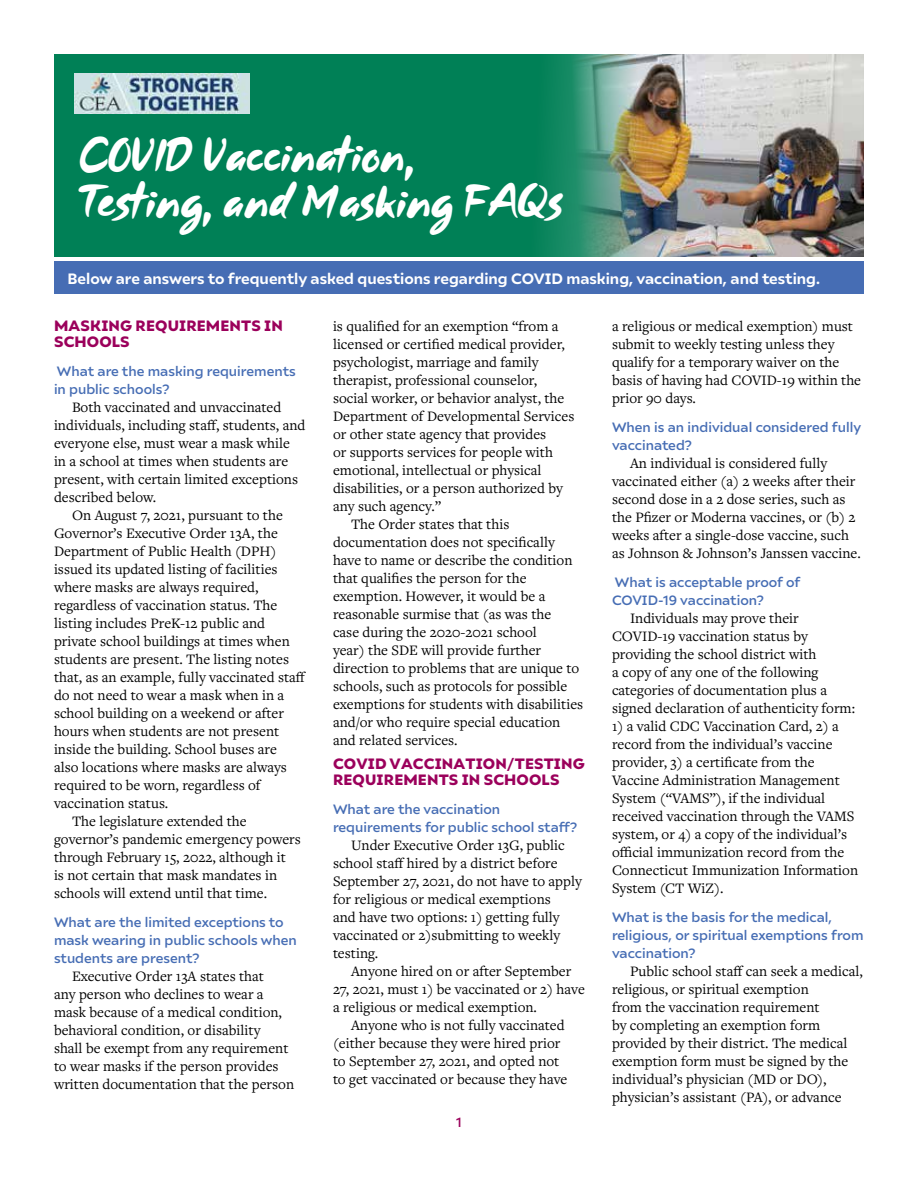
<style>
.page{position:relative;width:918px;height:1188px;background:#fff}
.page>*{position:absolute;margin:0;border:0;box-sizing:border-box;transform-origin:0 0}
.t1{font:46.5px/46.5px "Dennor";color:#fff}
.t2{font:15px/18px "Freight Text Pro";color:#000}
.t3{font:700 15px "Ariana Pro";color:#fff}
.t4{font:900 15px/16.5px "Ariana Pro";letter-spacing:.01em;color:#9b005b}
.t5{font:500 13.5px/18px "Ariana Pro";color:#466db4}
.t6{font:500 13.5px "Ariana Pro";color:#9b005b}
</style>
<div class="page">
<div style="left:54px;top:54px;width:810px;height:202px;background:#008056"></div>
<img style="left:567px;top:54px;width:297px;height:202px">
<div style="left:54px;top:262px;width:810px;height:32px;background:#466db4"></div>
<img style="left:75px;top:74px;width:174px;height:39px">
<h1 class="t1" style="left:79px;top:135px;width:485px">COVID Vaccination,<br>Testing, and Masking FAQs</h1>
<p class="t3" style="left:68px;top:268px;width:754px">Below are answers to frequently asked questions regarding COVID masking, vaccination, and testing.</p>
<p class="t4" style="left:54px;top:316px;width:230px">MASKING REQUIREMENTS IN<br>SCHOOLS</p>
<p class="t5" style="left:54px;top:361px;width:243px">What are the masking requirements in public schools?</p>
<p class="t2" style="left:72px;top:398px;width:211px">Both vaccinated and unvaccinated</p>
<p class="t2" style="left:54px;top:416px;width:253px">individuals, including staff, students, and</p>
<p class="t2" style="left:54px;top:434px;width:237px">everyone else, must wear a mask while</p>
<p class="t2" style="left:54px;top:452px;width:236px">in a school at times when students are</p>
<p class="t2" style="left:54px;top:470px;width:246px">present, with certain limited exceptions</p>
<p class="t2" style="left:54px;top:488px;width:104px">described below.</p>
<p class="t2" style="left:72px;top:506px;width:212px">On August 7, 2021, pursuant to the</p>
<p class="t2" style="left:54px;top:524px;width:225px">Governor’s Executive Order 13A, the</p>
<p class="t2" style="left:54px;top:542px;width:224px">Department of Public Health (DPH)</p>
<p class="t2" style="left:54px;top:560px;width:225px">issued its updated listing of facilities</p>
<p class="t2" style="left:54px;top:578px;width:206px">where masks are always required,</p>
<p class="t2" style="left:54px;top:596px;width:225px">regardless of vaccination status. The</p>
<p class="t2" style="left:54px;top:614px;width:213px">listing includes PreK-12 public and</p>
<p class="t2" style="left:54px;top:632px;width:237px">private school buildings at times when</p>
<p class="t2" style="left:54px;top:650px;width:237px">students are present. The listing notes</p>
<p class="t2" style="left:54px;top:668px;width:253px">that, as an example, fully vaccinated staff</p>
<p class="t2" style="left:54px;top:686px;width:232px">do not need to wear a mask when in a</p>
<p class="t2" style="left:54px;top:704px;width:231px">school building on a weekend or after</p>
<p class="t2" style="left:54px;top:722px;width:227px">hours when students are not present</p>
<p class="t2" style="left:54px;top:740px;width:224px">inside the building. School buses are</p>
<p class="t2" style="left:54px;top:758px;width:234px">also locations where masks are always</p>
<p class="t2" style="left:54px;top:776px;width:208px">required to be worn, regardless of</p>
<p class="t2" style="left:54px;top:794px;width:116px">vaccination status.</p>
<p class="t2" style="left:72px;top:812px;width:176px">The legislature extended the</p>
<p class="t2" style="left:54px;top:830px;width:248px">governor’s pandemic emergency powers</p>
<p class="t2" style="left:54px;top:848px;width:234px">through February 15, 2022, although it</p>
<p class="t2" style="left:54px;top:866px;width:225px">is not certain that mask mandates in</p>
<p class="t2" style="left:54px;top:884px;width:215px">schools will extend until that time.</p>
<p class="t5" style="left:54px;top:912px;width:244px">What are the limited exceptions to mask wearing in public schools when students are present?</p>
<p class="t2" style="left:54px;top:966px;width:242px;text-indent:18px">Executive Order 13A states that<br>any person who declines to wear a mask because of a medical condition, behavioral condition, or disability<br>shall be exempt from any requirement to wear masks if the person provides written documentation that the person</p>
<p class="t2" style="left:612px;top:317px;width:251px">a religious or medical exemption) must submit to weekly testing unless they qualify for a temporary waiver on the basis of having had COVID-19 within the prior 90 days.</p>
<p class="t5" style="left:612px;top:418px;width:251px">When is an individual considered fully vaccinated?</p>
<p class="t2" style="left:612px;top:454px;width:250px;text-indent:18px">An individual is considered fully vaccinated either (a) 2 weeks after their second dose in a 2 dose series, such as the Pfizer or Moderna vaccines, or (b) 2 weeks after a single-dose vaccine, such as Johnson &amp; Johnson’s Janssen vaccine.</p>
<p class="t5" style="left:612px;top:572px;width:190px">What is acceptable proof of<br>COVID-19 vaccination?</p>
<p class="t2" style="left:612px;top:609px;width:245px;text-indent:18px">Individuals may prove their COVID-19 vaccination status by providing the school district with<br>a copy of any one of the following categories of documentation plus a signed declaration of authenticity form:</p>
<p class="t2" style="left:612px;top:717px;width:248px">1) a valid CDC Vaccination Card, 2) a record from the individual’s vaccine provider, 3) a certificate from the Vaccine Administration Management System (“VAMS”), if the individual received vaccination through the VAMS system, or 4) a copy of the individual’s official immunization record from the Connecticut Immunization Information System (CT WiZ).</p>
<p class="t5" style="left:612px;top:907px;width:253px">What is the basis for the medical, religious, or spiritual exemptions from vaccination?</p>
<p class="t2" style="left:612px;top:961px;width:252px;text-indent:18px">Public school staff can seek a medical, religious, or spiritual exemption<br>from the vaccination requirement<br>by completing an exemption form provided by their district. The medical exemption form must be signed by the individual’s physician (MD or DO), physician’s assistant (PA), or advance</p>
<p class="t2" style="left:333px;top:317px;width:227px">is qualified for an exemption “from a</p>
<p class="t2" style="left:333px;top:335px;width:233px">licensed or certified medical provider,</p>
<p class="t2" style="left:333px;top:353px;width:207px">psychologist, marriage and family</p>
<p class="t2" style="left:333px;top:371px;width:206px">therapist, professional counselor,</p>
<p class="t2" style="left:333px;top:389px;width:233px">social worker, or behavior analyst, the</p>
<p class="t2" style="left:333px;top:407px;width:243px">Department of Developmental Services</p>
<p class="t2" style="left:333px;top:425px;width:215px">or other state agency that provides</p>
<p class="t2" style="left:333px;top:443px;width:222px">or supports services for people with</p>
<p class="t2" style="left:333px;top:461px;width:210px">emotional, intellectual or physical</p>
<p class="t2" style="left:333px;top:479px;width:231px">disabilities, or a person authorized by</p>
<p class="t2" style="left:333px;top:497px;width:110px">any such agency.”</p>
<p class="t2" style="left:351px;top:515px;width:160px">The Order states that this</p>
<p class="t2" style="left:333px;top:533px;width:223px">documentation does not specifically</p>
<p class="t2" style="left:333px;top:551px;width:241px">have to name or describe the condition</p>
<p class="t2" style="left:333px;top:569px;width:195px">that qualifies the person for the</p>
<p class="t2" style="left:333px;top:587px;width:214px">exemption. However, it would be a</p>
<p class="t2" style="left:333px;top:605px;width:220px">reasonable surmise that (as was the</p>
<p class="t2" style="left:333px;top:623px;width:205px">case during the 2020-2021 school</p>
<p class="t2" style="left:333px;top:641px;width:210px">year) the SDE will provide further</p>
<p class="t2" style="left:333px;top:659px;width:248px">direction to problems that are unique to</p>
<p class="t2" style="left:333px;top:677px;width:236px">schools, such as protocols for possible</p>
<p class="t2" style="left:333px;top:695px;width:252px">exemptions for students with disabilities</p>
<p class="t2" style="left:333px;top:713px;width:229px">and/or who require special education</p>
<p class="t2" style="left:333px;top:731px;width:126px">and related services.</p>
<p class="t4" style="left:333px;top:754px;width:253px">COVID VACCINATION/TESTING<br>REQUIREMENTS IN SCHOOLS</p>
<p class="t5" style="left:333px;top:799px;width:246px">What are the vaccination requirements for public school staff?</p>
<p class="t2" style="left:333px;top:836px;width:250px;text-indent:18px">Under Executive Order 13G, public school staff hired by a district before September 27, 2021, do not have to apply for religious or medical exemptions<br>and have two options: 1) getting fully vaccinated or 2)submitting to weekly testing.</p>
<p class="t2" style="left:333px;top:962px;width:253px;text-indent:18px">Anyone hired on or after September<br>27, 2021, must 1) be vaccinated or 2) have a religious or medical exemption.</p>
<p class="t2" style="left:333px;top:1016px;width:236px;text-indent:18px">Anyone who is not fully vaccinated (either because they were hired prior to September 27, 2021, and opted not to get vaccinated or because they have</p>
<p class="t6" style="left:456px;top:1113px;width:7px">1</p>
</div>
